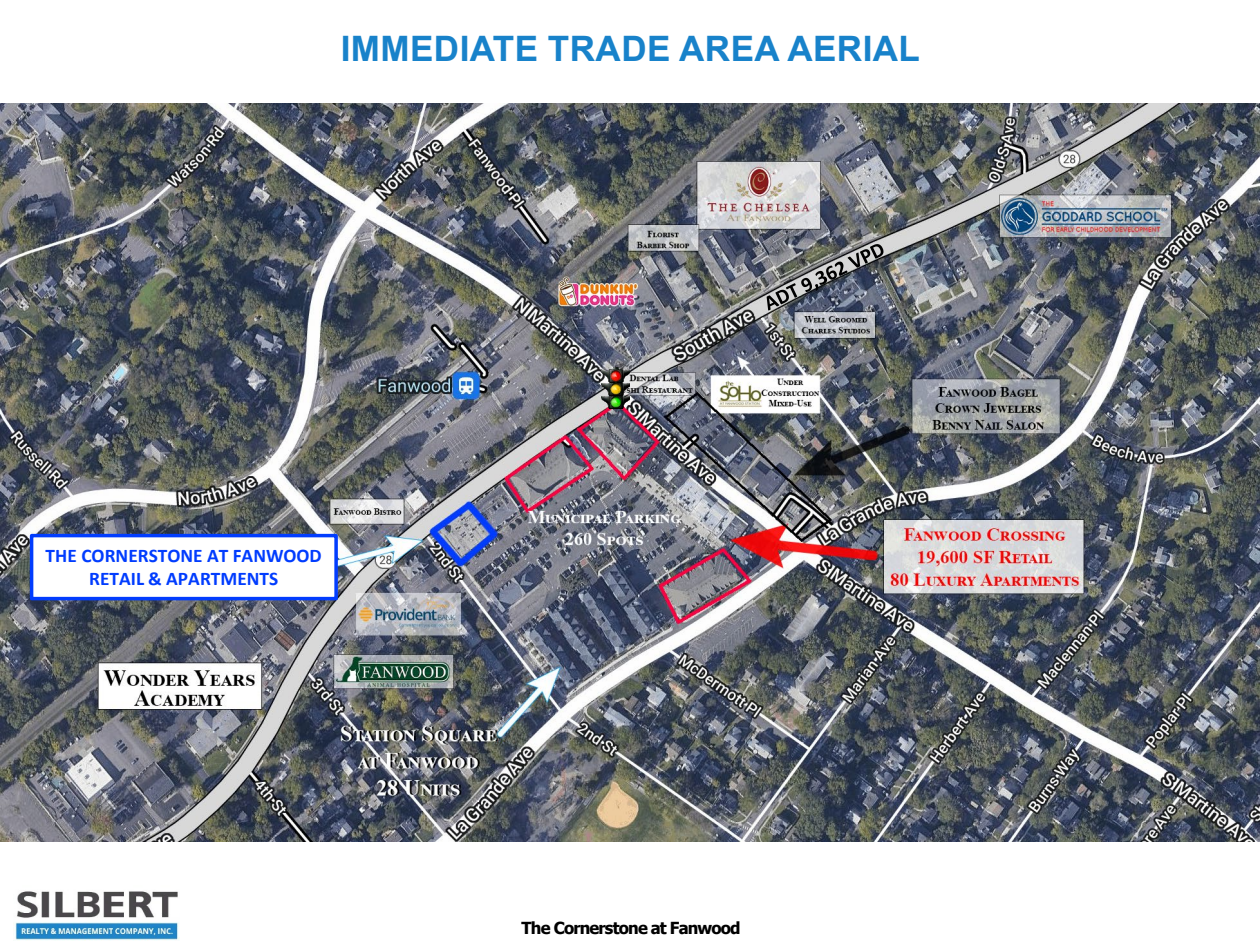
<style>
.page{position:relative;width:1260px;height:945px;background:#fff}
.page>*{position:absolute;margin:0;border:0;box-sizing:border-box;transform-origin:0 0}
.t1{font:700 35px "Arial";letter-spacing:.01em;color:#1882ca}
.t2{font:700 19.25px "Calibri";color:#013cfe}
.t3{font:700 16.62px "Tahoma";letter-spacing:-.045em;color:#000}
</style>
<div class="page">
<img style="left:15px;top:891px;width:164px;height:50px">
<img style="left:0;top:104px;width:1260px;height:737px">
<img style="left:601px;top:368px;width:29px;height:40px">
<svg style="left:767px;top:244px;width:117px;height:67px;background:#6d7178"></svg>
<div style="left:30px;top:534px;width:308px;height:66px;background:#fff;border:4px solid #013cfe"></div>
<p class="t1" style="left:341px;top:24px;width:581px">IMMEDIATE TRADE AREA AERIAL</p>
<p class="t2" style="left:46px;top:542px;width:278px">THE CORNERSTONE AT FANWOOD</p>
<p class="t2" style="left:89px;top:565px;width:191px">RETAIL &amp; APARTMENTS</p>
<p class="t3" style="left:522px;top:916px;width:221px">The Cornerstone at Fanwood</p>
</div>
